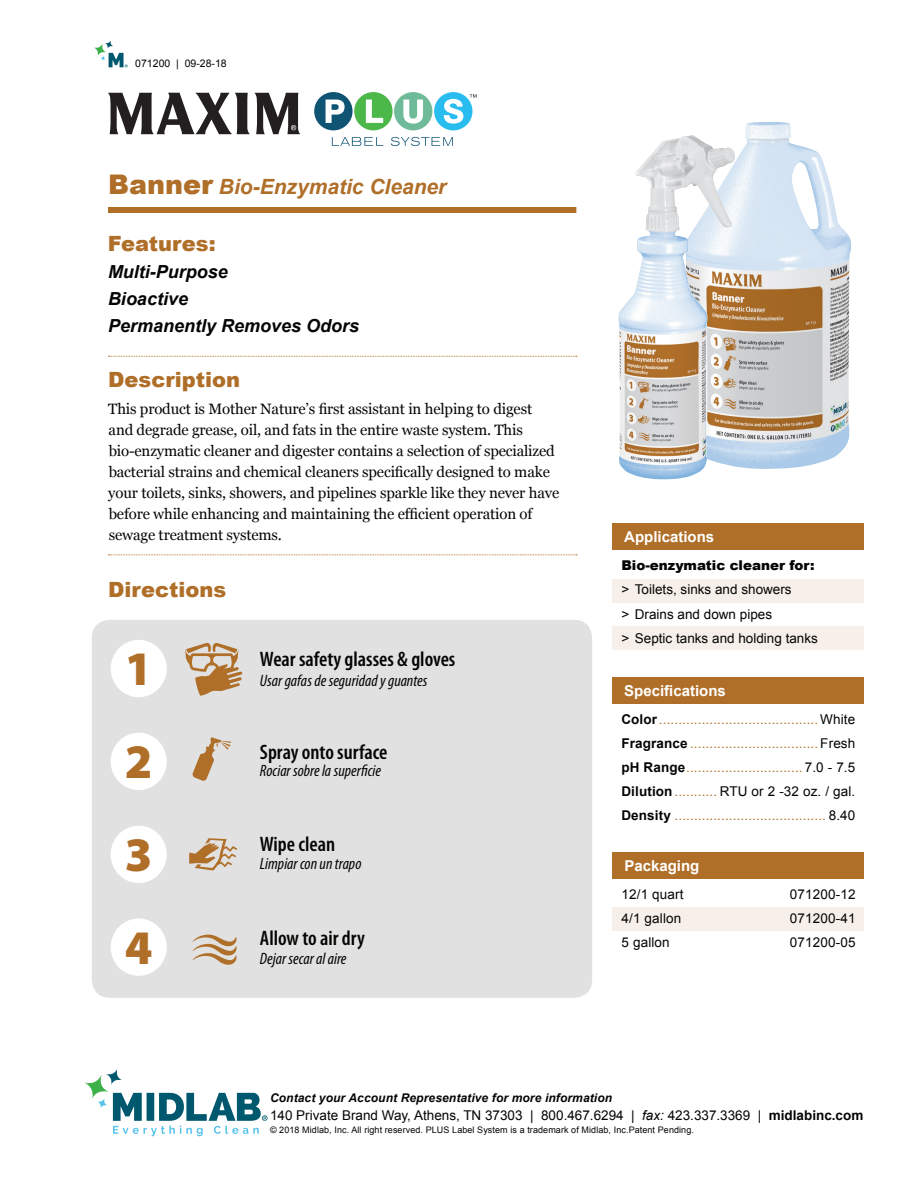
<style>
.page{position:relative;width:918px;height:1188px;background:#fff}
.page>*{position:absolute;margin:0;border:0;box-sizing:border-box;transform-origin:0 0}
.t1{font:900 48.45px "Myriad Pro";color:#b06f29}
.t2{font:600 condensed 21px "Myriad Pro";color:#040503}
.t3{font:900 21px "Arial";color:#b06f29}
.t4{font:italic 700 21px "Arial";color:#b06f29}
.t5{font:italic 700 18px/27px "Arial";color:#040503}
.t6{font:italic condensed 16.5px "Myriad Pro";color:#040503}
.t7{font:15px/21px "Georgia";letter-spacing:-.01em;color:#040503}
.t8{font:700 15px "Arial";color:#fff}
.t9{font:13.5px/24px "Arial";letter-spacing:.01em;color:#b06f29;text-align:justify}
.t10{font:13.5px/24px "Arial";color:#040503}
.t11{font:900 13.5px "Arial";color:#040503}
.t12{font:italic 700 12px "Arial";letter-spacing:.01em;color:#040503}
.t13{font:10.5px "Arial";color:#040503}
.t14{font:9px "Arial";letter-spacing:.01em;color:#040503}
.s1{font-weight:900;font-style:normal;font-size:27px}
.s2{font-weight:700;color:#040503}
.s3{color:#040503}
.s4{font-style:italic}
.s5{font-weight:700}
</style>
<div class="page">
<svg style="left:113px;top:1093px;width:155px;height:43px"></svg>
<svg style="left:84px;top:1074px;width:25px;height:25px"></svg>
<svg style="left:106px;top:1068px;width:16px;height:17px"></svg>
<svg style="left:97px;top:1098px;width:11px;height:10px"></svg>
<svg style="left:94px;top:43px;width:12px;height:13px"></svg>
<svg style="left:105px;top:40px;width:8px;height:9px"></svg>
<svg style="left:100px;top:53px;width:28px;height:14px"></svg>
<div style="left:612px;top:579px;width:252px;height:24px;background:#f7f0ea"></div>
<div style="left:612px;top:626px;width:252px;height:24px;background:#f7f0ea"></div>
<div style="left:612px;top:524px;width:252px;height:26px;background:#b06f29"></div>
<div style="left:612px;top:677px;width:252px;height:27px;background:#b06f29"></div>
<div style="left:612px;top:907px;width:252px;height:24px;background:#f7f0ea"></div>
<div style="left:612px;top:852px;width:252px;height:27px;background:#b06f29"></div>
<div style="left:92px;top:620px;width:500px;height:378px;background:#e1e1e1;border-radius:18px"></div>
<svg style="left:108px;top:554px;width:469px;height:1px"></svg>
<img style="left:708px;top:122px;width:143px;height:347px">
<img style="left:618px;top:135px;width:90px;height:344px">
<svg style="left:108px;top:93px;width:192px;height:41px"></svg>
<div style="left:314px;top:92px;width:39px;height:38px;background:#105473;border-radius:50%"></div>
<div style="left:354px;top:92px;width:39px;height:38px;background:#4cb849;border-radius:50%"></div>
<div style="left:394px;top:92px;width:38px;height:38px;background:#6fba98;border-radius:50%"></div>
<div style="left:434px;top:92px;width:39px;height:38px;background:#29bdef;border-radius:50%"></div>
<svg style="left:326px;top:100px;width:19px;height:23px"></svg>
<svg style="left:366px;top:100px;width:17px;height:23px"></svg>
<svg style="left:403px;top:100px;width:20px;height:24px"></svg>
<svg style="left:444px;top:99px;width:19px;height:25px"></svg>
<svg style="left:332px;top:137px;width:51px;height:9px"></svg>
<svg style="left:391px;top:137px;width:62px;height:9px"></svg>
<svg style="left:470px;top:94px;width:7px;height:4px"></svg>
<div style="left:108px;top:207px;width:468px;height:6px;background:#b06f29"></div>
<svg style="left:108px;top:356px;width:469px;height:1px"></svg>
<svg style="left:185px;top:643px;width:57px;height:53px"></svg>
<div style="left:111px;top:640px;width:56px;height:57px;background:#fff;border-radius:50%"></div>
<div style="left:111px;top:733px;width:56px;height:57px;background:#fff;border-radius:50%"></div>
<div style="left:111px;top:918px;width:56px;height:58px;background:#fff;border-radius:50%"></div>
<div style="left:111px;top:826px;width:56px;height:57px;background:#fff;border-radius:50%"></div>
<svg style="left:192px;top:737px;width:39px;height:44px"></svg>
<svg style="left:189px;top:838px;width:48px;height:33px"></svg>
<svg style="left:193px;top:935px;width:44px;height:30px"></svg>
<p class="t13" style="left:135px;top:57px;width:93px">071200 | 09-28-18</p>
<h2 class="t4" style="left:108px;top:172px;width:340px"><span class="s1">Banner</span> Bio-Enzymatic Cleaner</h2>
<h2 class="t3" style="left:108px;top:228px;width:109px">Features:</h2>
<p class="t5" style="left:108px;top:259px;width:253px">Multi-Purpose<br>Bioactive<br>Permanently Removes Odors</p>
<h2 class="t3" style="left:108px;top:364px;width:133px">Description</h2>
<p class="t7" style="left:108px;top:399px;width:453px">This product is Mother Nature’s first assistant in helping to digest and degrade grease, oil, and fats in the entire waste system. This bio-enzymatic cleaner and digester contains a selection of specialized bacterial strains and chemical cleaners specifically designed to make your toilets, sinks, showers, and pipelines sparkle like they never have before while enhancing and maintaining the efficient operation of sewage treatment systems.</p>
<h2 class="t3" style="left:108px;top:574px;width:120px">Directions</h2>
<h1 class="t1" style="left:125px;top:641px;width:29px">1</h1>
<h1 class="t1" style="left:125px;top:734px;width:29px">2</h1>
<h2 class="t2" style="left:260px;top:648px;width:197px">Wear safety glasses &amp; gloves</h2>
<p class="t6" style="left:260px;top:670px;width:169px">Usar gafas de seguridad y guantes</p>
<h2 class="t2" style="left:260px;top:740px;width:129px">Spray onto surface</h2>
<p class="t6" style="left:260px;top:761px;width:123px">Rociar sobre la superficie</p>
<h1 class="t1" style="left:125px;top:827px;width:29px">3</h1>
<h2 class="t2" style="left:260px;top:832px;width:77px">Wipe clean</h2>
<p class="t6" style="left:260px;top:853px;width:103px">Limpiar con un trapo</p>
<h1 class="t1" style="left:125px;top:920px;width:29px">4</h1>
<h2 class="t2" style="left:260px;top:926px;width:106px">Allow to air dry</h2>
<p class="t6" style="left:260px;top:949px;width:88px">Dejar secar al aire</p>
<p class="t8" style="left:624px;top:527px;width:92px">Applications</p>
<p class="t11" style="left:621px;top:556px;width:195px">Bio-enzymatic cleaner for:</p>
<p class="t10" style="left:621px;top:578px;width:198px">&gt; Toilets, sinks and showers<br>&gt; Drains and down pipes<br>&gt; Septic tanks and holding tanks</p>
<p class="t8" style="left:624px;top:681px;width:103px">Specifications</p>
<p class="t9" style="left:621px;top:708px;width:236px"><span class="s2">Color</span>.........................................<span class="s3">White </span><span class="s2">Fragrance</span> ................................. <span class="s3">Fresh </span><span class="s2">pH Range</span>.............................. <span class="s3">7.0 - 7.5<br></span><span class="s2">Dilution</span>........... <span class="s3">RTU or 2 -32 oz. / gal.<br></span><span class="s2">Density</span> ....................................... <span class="s3">8.40</span></p>
<p class="t8" style="left:624px;top:856px;width:77px">Packaging</p>
<p class="t10" style="left:622px;top:883px;width:64px">12/1 quart</p>
<p class="t10" style="left:790px;top:883px;width:67px">071200-12</p>
<p class="t10" style="left:622px;top:907px;width:61px">4/1 gallon</p>
<p class="t10" style="left:790px;top:907px;width:67px">071200-41</p>
<p class="t10" style="left:622px;top:931px;width:50px">5 gallon</p>
<p class="t10" style="left:790px;top:931px;width:67px">071200-05</p>
<p class="t12" style="left:270px;top:1090px;width:344px">Contact your Account Representative for more information</p>
<p class="t10" style="left:270px;top:1103px;width:595px">140 Private Brand Way, Athens, TN 37303 | 800.467.6294 | <span class="s4">fax:</span> 423.337.3369 | <span class="s5">midlabinc.com</span></p>
<p class="t14" style="left:270px;top:1124px;width:425px">© 2018 Midlab, Inc. All right reserved. PLUS Label System is a trademark of Midlab, Inc.Patent Pending.</p>
</div>
